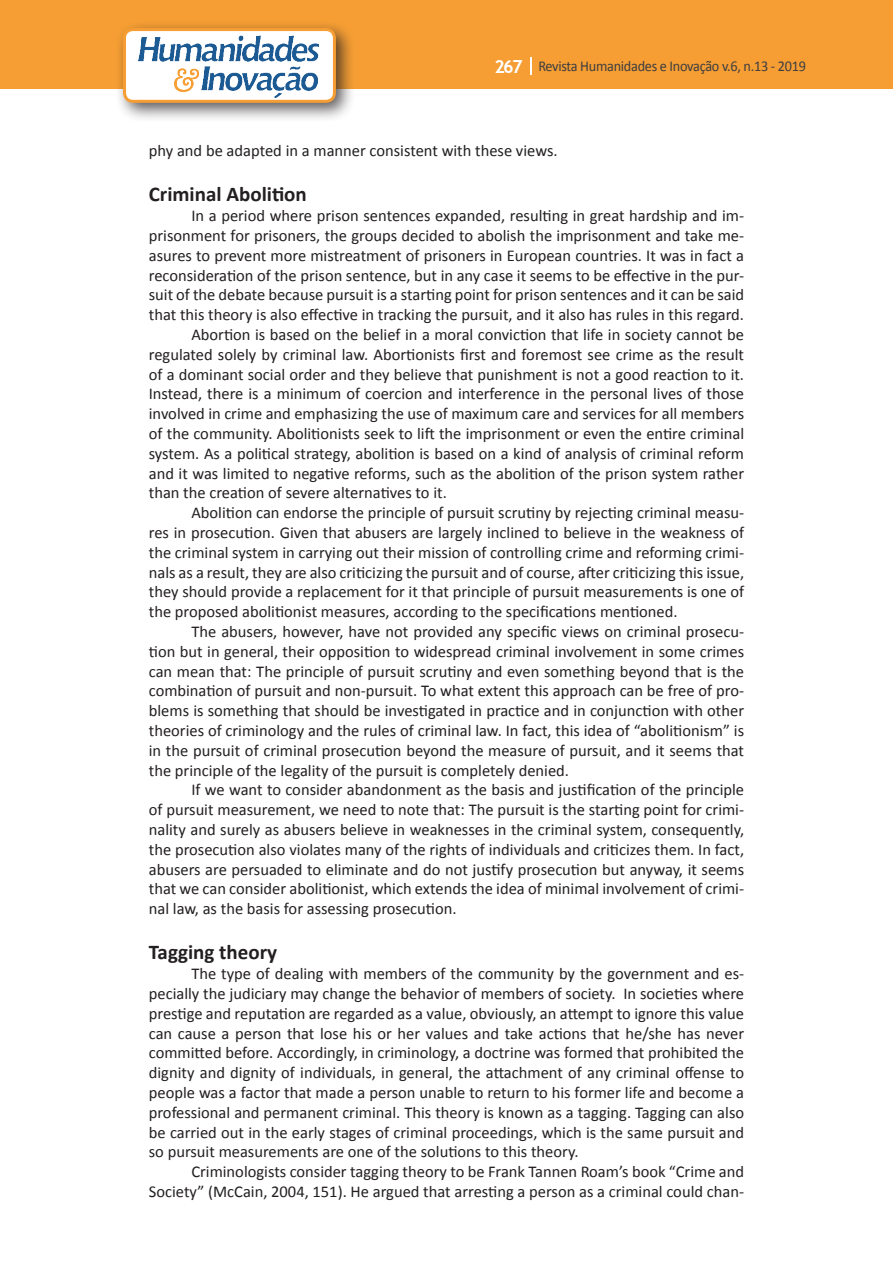
<style>
.page{position:relative;width:893px;height:1263px;background:#fff}
.page>*{position:absolute;margin:0;border:0;box-sizing:border-box;transform-origin:0 0}
.Titulo_2{font:700 21px "Calibri";color:#231f20}
.Texto{font:16.5px/19.8px "Calibri";color:#231f20;text-align:justify}
.t1{font:15px "Calibri";letter-spacing:-.02em;color:#3e3e3f;scale:.95 1}
.s1{font-family:"Trebuchet MS";font-weight:700;font-size:18px;color:#fff}
</style>
<div class="page">
<div style="left:0;top:0;width:893px;height:88px;background:#f69e34"></div>
<svg style="left:530px;top:57px;width:2px;height:18px"></svg>
<div style="left:115px;top:20px;width:241px;height:103px;background:#231f20;opacity:.75"></div>
<div style="left:125px;top:30px;width:209px;height:71px;background:#fff;border-radius:9px"></div>
<img style="left:138px;top:35px;width:181px;height:62px">
<div style="left:123px;top:28px;width:213px;height:75px;border:3px solid #f69e34;border-radius:9px"></div>
<p class="t1" style="left:495px;top:57px;width:329px"><span class="s1">267</span> Revista Humanidades e Inovação v.6, n.13 - 2019</p>
<p class="Texto" style="left:149px;top:141px;width:410px">phy and be adapted in a manner consistent with these views.</p>
<p class="Titulo_2" style="left:149px;top:181px;width:160px">Criminal Abolition</p>
<p class="Texto" style="left:149px;top:206px;width:597px;text-indent:43px">In a period where prison sentences expanded, resulting in great hardship and im&shy;prisonment for prisoners, the groups decided to abolish the imprisonment and take me&shy;asures to prevent more mistreatment of prisoners in European countries. It was in fact a reconsideration of the prison sentence, but in any case it seems to be effective in the pur&shy;suit of the debate because pursuit is a starting point for prison sentences and it can be said that this theory is also effective in tracking the pursuit, and it also has rules in this regard.</p>
<p class="Texto" style="left:149px;top:325px;width:597px;text-indent:43px">Abortion is based on the belief in a moral conviction that life in society cannot be regulated solely by criminal law. Abortionists first and foremost see crime as the result of a dominant social order and they believe that punishment is not a good reaction to it.<br>Instead, there is a minimum of coercion and interference in the personal lives of those involved in crime and emphasizing the use of maximum care and services for all members of the community. Abolitionists seek to lift the imprisonment or even the entire criminal system. As a political strategy, abolition is based on a kind of analysis of criminal reform and it was limited to negative reforms, such as the abolition of the prison system rather than the creation of severe alternatives to it.</p>
<p class="Texto" style="left:149px;top:503px;width:597px;text-indent:43px">Abolition can endorse the principle of pursuit scrutiny by rejecting criminal measu&shy;res in prosecution. Given that abusers are largely inclined to believe in the weakness of the criminal system in carrying out their mission of controlling crime and reforming crimi&shy;nals as a result, they are also criticizing the pursuit and of course, after criticizing this issue, they should provide a replacement for it that principle of pursuit measurements is one of the proposed abolitionist measures, according to the specifications mentioned.</p>
<p class="Texto" style="left:149px;top:622px;width:597px;text-indent:43px">The abusers, however, have not provided any specific views on criminal prosecu&shy;tion but in general, their opposition to widespread criminal involvement in some crimes can mean that: The principle of pursuit scrutiny and even something beyond that is the combination of pursuit and non-pursuit. To what extent this approach can be free of pro&shy;blems is something that should be investigated in practice and in conjunction with other theories of criminology and the rules of criminal law. In fact, this idea of “abolitionism” is in the pursuit of criminal prosecution beyond the measure of pursuit, and it seems that the principle of the legality of the pursuit is completely denied.</p>
<p class="Texto" style="left:149px;top:780px;width:597px;text-indent:43px">If we want to consider abandonment as the basis and justification of the principle of pursuit measurement, we need to note that: The pursuit is the starting point for crimi&shy;nality and surely as abusers believe in weaknesses in the criminal system, consequently, the prosecution also violates many of the rights of individuals and criticizes them. In fact, abusers are persuaded to eliminate and do not justify prosecution but anyway, it seems that we can consider abolitionist, which extends the idea of minimal involvement of crimi&shy;nal law, as the basis for assessing prosecution.</p>
<p class="Titulo_2" style="left:149px;top:939px;width:130px">Tagging theory</p>
<p class="Texto" style="left:149px;top:964px;width:597px;text-indent:43px">The type of dealing with members of the community by the government and es&shy;pecially the judiciary may change the behavior of members of society. In societies where prestige and reputation are regarded as a value, obviously, an attempt to ignore this value can cause a person that lose his or her values and take actions that he/she has never committed before. Accordingly, in criminology, a doctrine was formed that prohibited the dignity and dignity of individuals, in general, the attachment of any criminal offense to people was a factor that made a person unable to return to his former life and become a professional and permanent criminal. This theory is known as a tagging. Tagging can also be carried out in the early stages of criminal proceedings, which is the same pursuit and so pursuit measurements are one of the solutions to this theory.</p>
<p class="Texto" style="left:149px;top:1162px;width:597px;text-align:right">Criminologists consider tagging theory to be Frank Tannen Roam’s book “Crime and<br>Society” (McCain, 2004, 151). He argued that arresting a person as a criminal could chan-</p>
</div>
